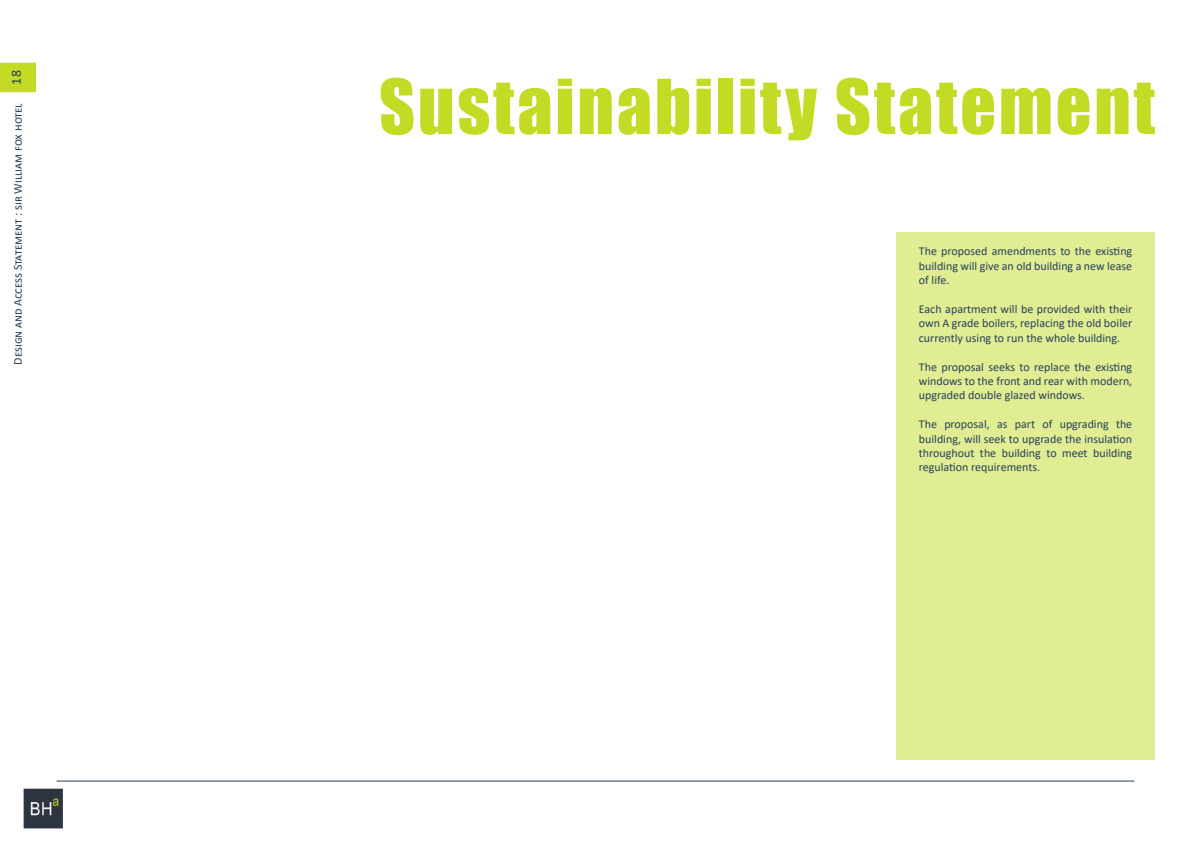
<style>
.page{position:relative;width:1191px;height:842px;background:#fff}
.page>*{position:absolute;margin:0;border:0;box-sizing:border-box;transform-origin:0 0}
.t1{font:70px "Impact";letter-spacing:.04em;color:#c3db25}
.t2{font:14px "Calibri";color:#27415b}
.t3{font:12px/14.4px "Calibri";color:#27415b;text-align:justify}
</style>
<div class="page">
<hr style="left:57px;top:781px;width:1077px;height:1px;background:#27415b">
<div style="left:0;top:63px;width:36px;height:29px;background:#c3db25"></div>
<img style="left:23px;top:788px;width:39px;height:41px">
<div style="left:896px;top:232px;width:259px;height:527px;background:#e1ed92"></div>
<p class="t2" style="left:6px;top:85px;width:16px;rotate:-90deg">18</p>
<p class="t3" style="left:10px;top:365px;width:263px;rotate:-90deg">Design and Access Statement : sir William fox hotel</p>
<h1 class="t1" style="left:379px;top:52px;width:777px">Sustainability Statement</h1>
<p class="t3" style="left:919px;top:244px;width:215px">The proposed amendments to the existing building will give an old building a new lease of life.</p>
<p class="t3" style="left:919px;top:302px;width:215px">Each apartment will be provided with their own A grade boilers, replacing the old boiler currently using to run the whole building.</p>
<p class="t3" style="left:919px;top:359px;width:215px">The proposal seeks to replace the existing windows to the front and rear with modern, upgraded double glazed windows.</p>
<p class="t3" style="left:919px;top:417px;width:215px">The proposal, as part of upgrading the building, will seek to upgrade the insulation throughout the building to meet building regulation requirements.</p>
</div>
